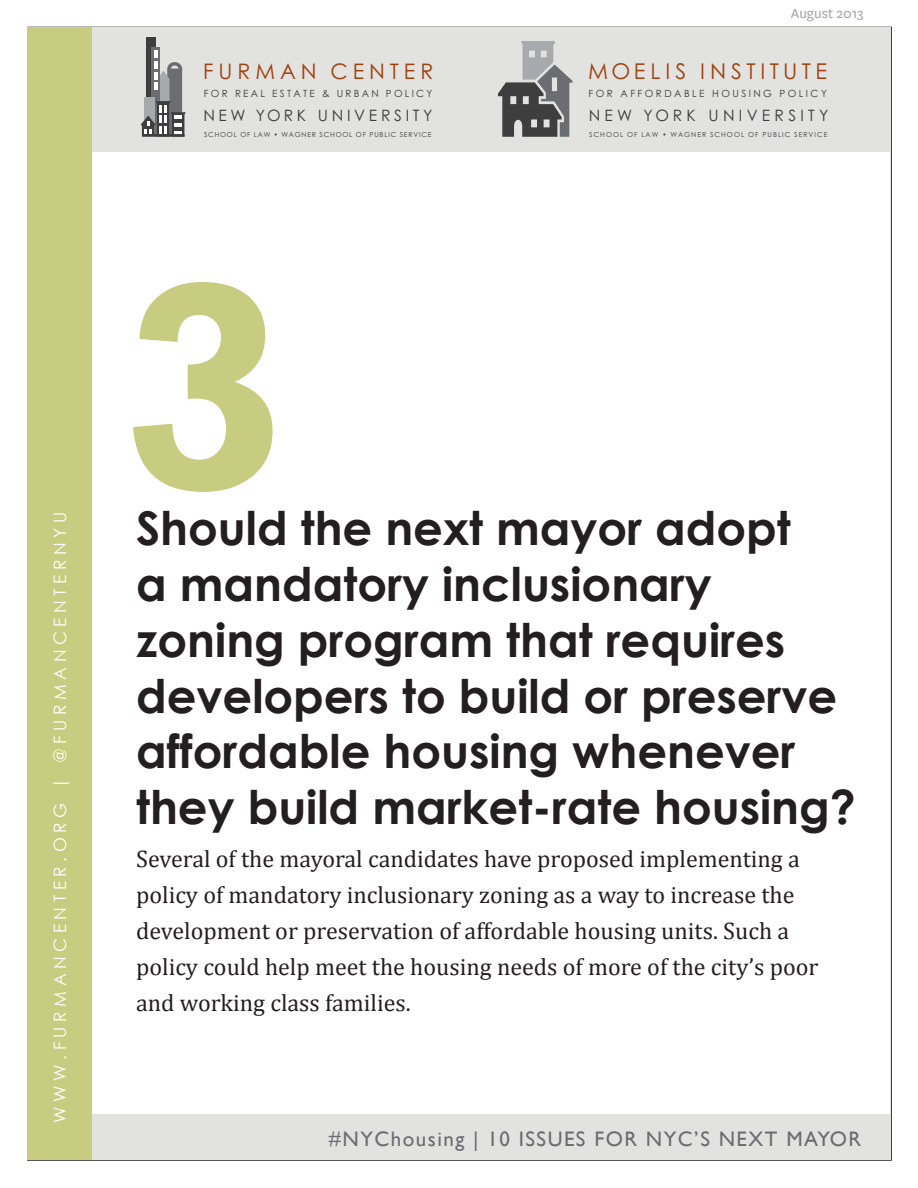
<style>
.page{position:relative;width:918px;height:1188px;background:#fff}
.page>*{position:absolute;margin:0;border:0;box-sizing:border-box;transform-origin:0 0}
.t1{font:700 300px "Rockwell";color:#c8cc80}
.t2{font:700 46.5px/55.8px "Century Gothic";color:#231f20}
.t3{font:24px/36px "Cambria";color:#231f20}
.t4{font:21.75px "Century Gothic";letter-spacing:.21em;color:#a0410b}
.t5{font:21.45px "Century Gothic";letter-spacing:.23em;color:#a0410b}
.t6{font:21px "Gill Sans";letter-spacing:.07em;color:#6c6d70}
.t7{font:17.1px "Century Gothic";letter-spacing:.27em;color:#fff}
.t8{font:15.6px "Century Gothic";letter-spacing:.235em;color:#3e3e3f}
.t9{font:15.6px "Century Gothic";letter-spacing:.27em;color:#3e3e3f}
.t10{font:15px "National";color:#ababab}
.t11{font:9.9px "Century Gothic";letter-spacing:.245em;color:#3e3e3f}
.t12{font:9.9px "Century Gothic";letter-spacing:.225em;color:#3e3e3f}
.t13{font:6.9px "Century Gothic";letter-spacing:.125em;color:#3e3e3f}
.t14{font:6.9px "Century Gothic";letter-spacing:.145em;color:#3e3e3f}
</style>
<div class="page">
<div style="left:92px;top:1114px;width:798px;height:45px;background:#e2e2e1"></div>
<div style="left:92px;top:28px;width:798px;height:124px;background:#e2e2e1"></div>
<div style="left:28px;top:28px;width:64px;height:1132px;background:#c8cc80"></div>
<svg style="left:498px;top:41px;width:74px;height:96px"></svg>
<div style="left:147px;top:38px;width:9px;height:98px;background:#3e3e3f"></div>
<svg style="left:151px;top:47px;width:9px;height:4px"></svg>
<svg style="left:141px;top:51px;width:44px;height:85px"></svg>
<hr style="left:142px;top:134px;width:43px;height:3px;background:#3e3e3f">
<p class="t7" style="left:48px;top:1123px;width:613px;rotate:-90deg">WWW.FURMANCENTER.ORG | @FURMANCENTERNYU</p>
<p class="t5" style="left:203px;top:56px;width:232px">FURMAN CENTER</p>
<p class="t12" style="left:204px;top:87px;width:230px">FOR REAL ESTATE &amp; URBAN POLICY</p>
<p class="t8" style="left:203px;top:104px;width:231px">NEW YORK UNIVERSITY</p>
<p class="t13" style="left:204px;top:129px;width:229px">SCHOOL OF LAW • WAGNER SCHOOL OF PUBLIC SERVICE</p>
<p class="t10" style="left:791px;top:4px;width:75px">August 2013</p>
<p class="t4" style="left:588px;top:56px;width:240px">MOELIS INSTITUTE</p>
<p class="t11" style="left:589px;top:87px;width:240px">FOR AFFORDABLE HOUSING POLICY</p>
<p class="t9" style="left:589px;top:104px;width:241px">NEW YORK UNIVERSITY</p>
<p class="t14" style="left:589px;top:129px;width:240px">SCHOOL OF LAW • WAGNER SCHOOL OF PUBLIC SERVICE</p>
<p class="t1" style="left:122px;top:207px;width:167px">3</p>
<p class="t2" style="left:136px;top:498px;width:656px">Should the next mayor adopt</p>
<p class="t2" style="left:136px;top:554px;width:577px">a mandatory inclusionary</p>
<p class="t2" style="left:136px;top:610px;width:651px">zoning program that requires</p>
<p class="t2" style="left:136px;top:666px;width:721px">developers to build or preserve affordable housing whenever they build market-rate housing?</p>
<p class="t3" style="left:136px;top:840px;width:684px">Several of the mayoral candidates have proposed implementing a policy of mandatory inclusionary zoning as a way to increase the development or preservation of affordable housing units. Such a policy could help meet the housing needs of more of the city’s poor and working class families.</p>
<p class="t6" style="left:329px;top:1126px;width:534px">#NYChousing | 10 ISSUES FOR NYC’S NEXT MAYOR</p>
</div>
